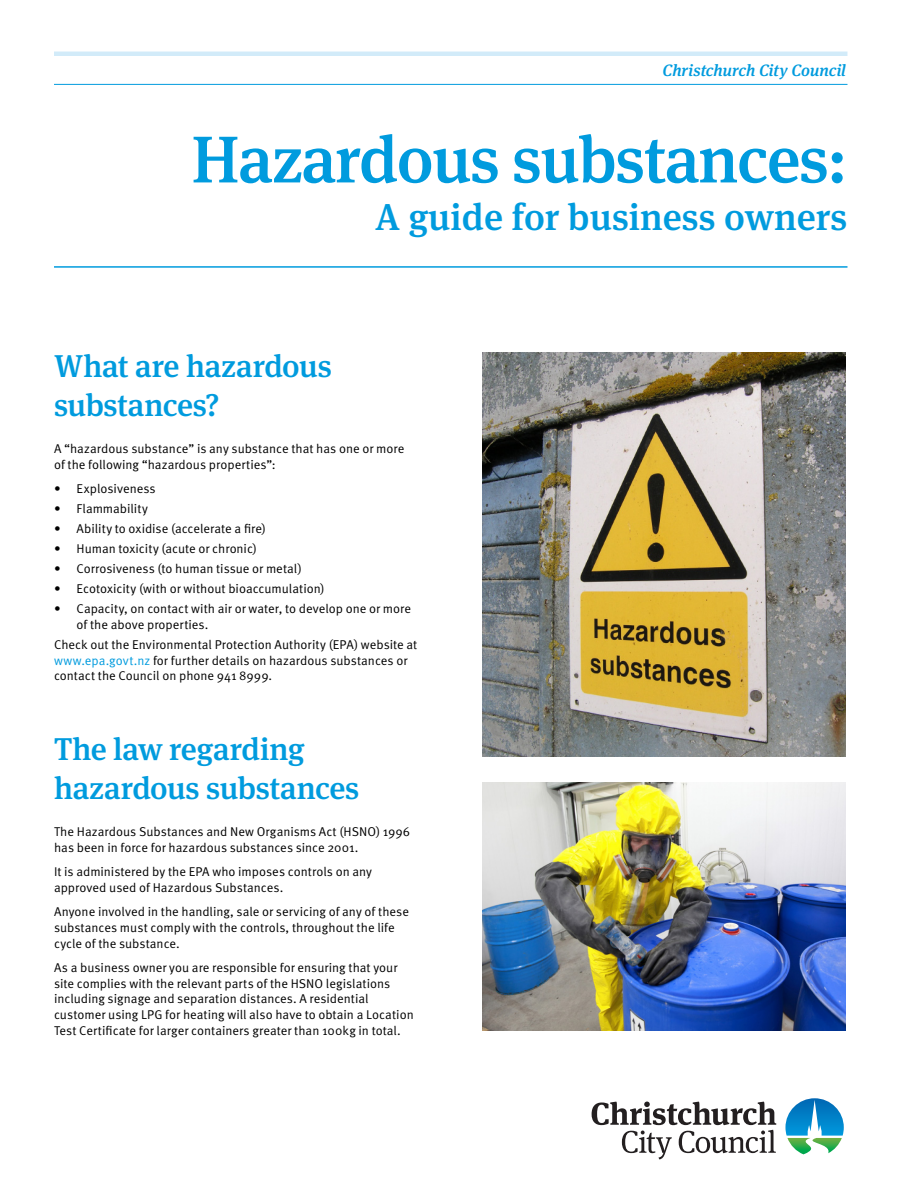
<style>
.page{position:relative;width:900px;height:1200px;background:#fff}
.page>*{position:absolute;margin:0;border:0;box-sizing:border-box;transform-origin:0 0}
.t1{font:500 66px "Meta Serif Pro";letter-spacing:-.02em;color:#009bde}
.t2{font:500 37.5px "Meta Serif Pro";color:#009bde}
.t3{font:500 31.5px/39px "Meta Serif Pro";letter-spacing:-.01em;color:#009bde}
.t4{font:italic 500 16.5px "Meta Serif Pro";color:#009bde}
.body{font:12.75px/15.8px "Meta Pro";color:#000}
.Bullet_Points{font:12.75px/15.8px "Meta Pro";color:#000}
.s1{color:#009bde}
</style>
<div class="page">
<hr style="left:54px;top:52px;width:794px;height:4px;background:#d2ebf9">
<hr style="left:54px;top:84px;width:794px;height:1px;background:#009bde">
<img style="left:482px;top:352px;width:364px;height:404px">
<img style="left:482px;top:783px;width:364px;height:247px">
<hr style="left:54px;top:266px;width:794px;height:2px;background:#009bde">
<svg style="left:785px;top:1098px;width:59px;height:56px"></svg>
<svg style="left:592px;top:1102px;width:184px;height:57px"></svg>
<p class="t4" style="left:662px;top:57px;width:185px">Christchurch City Council</p>
<h1 class="t1" style="left:191px;top:109px;width:658px">Hazardous substances:</h1>
<h2 class="t2" style="left:375px;top:188px;width:474px">A guide for business owners</h2>
<p class="t3" style="left:54px;top:344px;width:279px">What are hazardous substances?</p>
<p class="body" style="left:54px;top:440px;width:352px">A “hazardous substance” is any substance that has one or more of the following “hazardous properties”:</p>
<p class="Bullet_Points" style="left:54px;top:480px;width:103px">• Explosiveness</p>
<p class="Bullet_Points" style="left:54px;top:500px;width:95px">• Flammability</p>
<p class="Bullet_Points" style="left:54px;top:520px;width:213px">• Ability to oxidise (accelerate a fire)</p>
<p class="Bullet_Points" style="left:54px;top:540px;width:204px">• Human toxicity (acute or chronic)</p>
<p class="Bullet_Points" style="left:54px;top:560px;width:249px">• Corrosiveness (to human tissue or metal)</p>
<p class="Bullet_Points" style="left:54px;top:580px;width:272px">• Ecotoxicity (with or without bioaccumulation)</p>
<p class="Bullet_Points" style="left:77px;top:600px;width:336px;text-indent:-22px">• Capacity, on contact with air or water, to develop one or more of the above properties.</p>
<p class="body" style="left:54px;top:636px;width:365px">Check out the Environmental Protection Authority (EPA) website at <span class="s1">www.epa.govt.nz</span> for further details on hazardous substances or contact the Council on phone 941 8999.</p>
<p class="t3" style="left:54px;top:728px;width:307px">The law regarding hazardous substances</p>
<p class="body" style="left:54px;top:823px;width:358px">The Hazardous Substances and New Organisms Act (HSNO) 1996 has been in force for hazardous substances since 2001.</p>
<p class="body" style="left:54px;top:863px;width:320px">It is administered by the EPA who imposes controls on any approved used of Hazardous Substances.</p>
<p class="body" style="left:54px;top:903px;width:357px">Anyone involved in the handling, sale or servicing of any of these substances must comply with the controls, throughout the life cycle of the substance.</p>
<p class="body" style="left:54px;top:959px;width:361px">As a business owner you are responsible for ensuring that your site complies with the relevant parts of the HSNO legislations including signage and separation distances. A residential customer using LPG for heating will also have to obtain a Location Test Certificate for larger containers greater than 100kg in total.</p>
</div>
